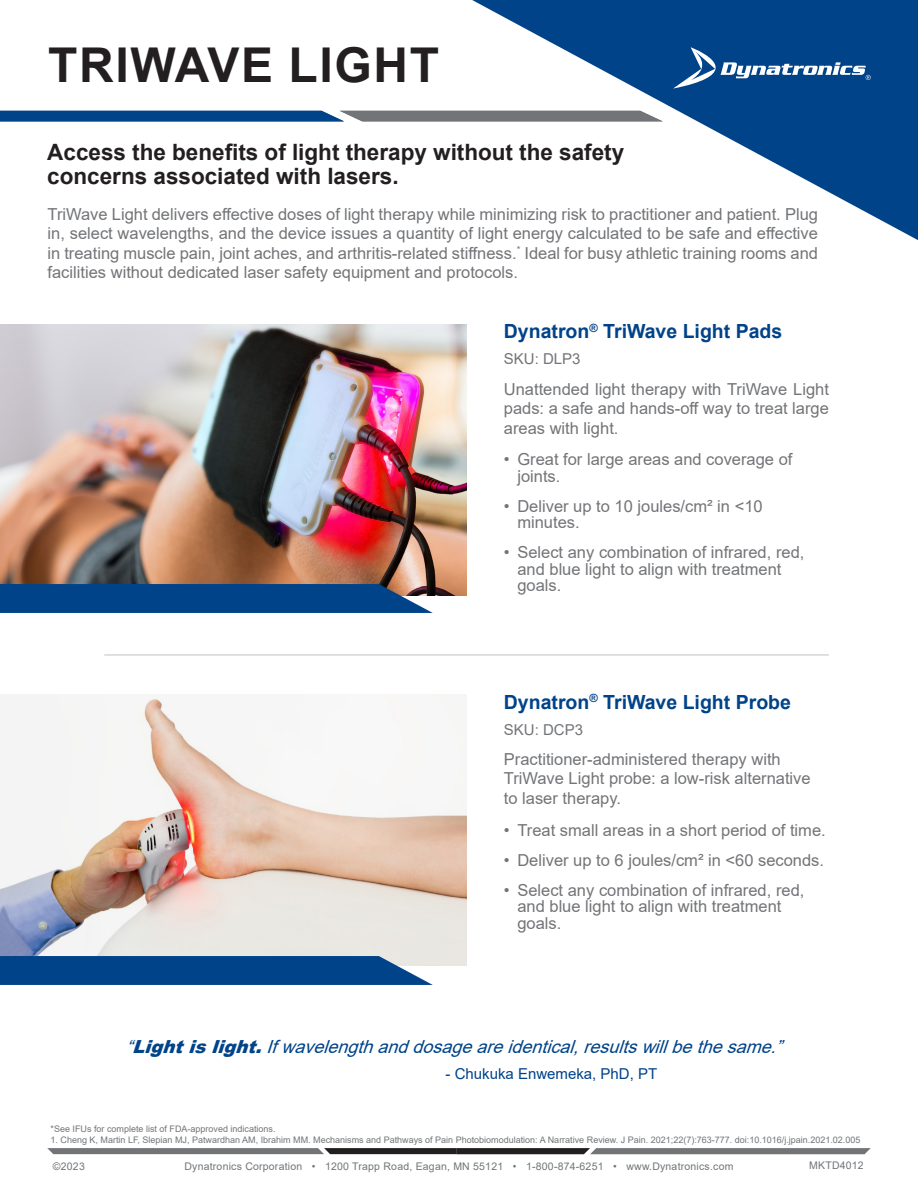
<style>
.page{position:relative;width:918px;height:1188px;background:#fff}
.page>*{position:absolute;margin:0;border:0;box-sizing:border-box;transform-origin:0 0}
.t1{font:700 48px "Arial";letter-spacing:.035em;color:#231f20}
.t2{font:700 22.5px/24px "Arial";color:#231f20}
.t3{font:700 19.5px "Arial";color:#004389}
.t4{font:italic 18px "Arial";color:#004389}
.t5{font:16.5px/19.5px "Arial";color:#727477}
.t6{font:15px "Arial";color:#004389}
.t7{font:15px "Arial";color:#727477}
.t8{font:10.5px "Arial";letter-spacing:.02em;color:#727477}
.t9{font:9px "Arial";color:#727477}
.s1{font-weight:900}
</style>
<div class="page">
<img style="left:0;top:324px;width:467px;height:272px">
<svg style="left:0;top:584px;width:433px;height:29px;background:#0b4889"></svg>
<img style="left:0;top:694px;width:467px;height:272px">
<svg style="left:0;top:956px;width:433px;height:29px;background:#0f4e8f"></svg>
<svg style="left:447px;top:0;width:471px;height:240px"></svg>
<svg style="left:673px;top:47px;width:198px;height:42px;background:#2a629c"></svg>
<svg style="left:47px;top:1148px;width:824px;height:6px;background:#5e5e61"></svg>
<svg style="left:0;top:111px;width:663px;height:10px;background:#3e6185"></svg>
<hr style="left:104px;top:654px;width:725px;height:2px;background:#727477">
<h1 class="t1" style="left:48px;top:32px;width:392px">TRIWAVE LIGHT</h1>
<p class="t2" style="left:47px;top:140px;width:579px">Access the benefits of light therapy without the safety concerns associated with lasers.</p>
<p class="t5" style="left:48px;top:204px;width:772px;text-align:justify">TriWave Light delivers effective doses of light therapy while minimizing risk to practitioner and patient. Plug in, select wavelengths, and the device issues a quantity of light energy calculated to be safe and effective in treating muscle pain, joint aches, and arthritis-related stiffness.<sup>*</sup> Ideal for busy athletic training rooms and facilities without dedicated laser safety equipment and protocols.</p>
<p class="t3" style="left:504px;top:318px;width:280px">Dynatron<sup>®</sup> TriWave Light Pads</p>
<p class="t7" style="left:504px;top:349px;width:78px">SKU: DLP3</p>
<p class="t5" style="left:504px;top:379px;width:327px;text-align:justify">Unattended light therapy with TriWave Light pads: a safe and hands-off way to treat large areas with light.</p>
<p class="t5" style="left:517px;top:451px;width:277px;line-height:16.5px;text-indent:-14px">• Great for large areas and coverage of joints.</p>
<p class="t5" style="left:517px;top:497px;width:247px;line-height:16.5px;text-indent:-14px">• Deliver up to 10 joules/cm² in &lt;10 minutes.</p>
<p class="t5" style="left:517px;top:544px;width:289px;line-height:16.5px;text-indent:-14px">• Select any combination of infrared, red, and blue light to align with treatment goals.</p>
<p class="t3" style="left:504px;top:688px;width:289px">Dynatron<sup>®</sup> TriWave Light Probe</p>
<p class="t7" style="left:504px;top:719px;width:81px">SKU: DCP3</p>
<p class="t5" style="left:504px;top:749px;width:308px">Practitioner-administered therapy with<br>TriWave Light probe: a low-risk alternative to laser therapy.</p>
<p class="t5" style="left:504px;top:820px;width:323px">• Treat small areas in a short period of time.</p>
<p class="t5" style="left:504px;top:850px;width:322px">• Deliver up to 6 joules/cm² in &lt;60 seconds.</p>
<p class="t5" style="left:517px;top:881px;width:289px;line-height:16.5px;text-indent:-14px">• Select any combination of infrared, red, and blue light to align with treatment goals.</p>
<p class="t4" style="left:126px;top:1034px;width:665px">“<span class="s1">Lightislight.</span>Ifwavelengthanddosageareidentical,resultswillbethesame.”</p>
<p class="t6" style="left:446px;top:1064px;width:213px">- Chukuka Enwemeka, PhD, PT</p>
<p class="t9" style="left:51px;top:1122px;width:227px">*See IFUs for complete list of FDA-approved indications.</p>
<p class="t9" style="left:51px;top:1133px;width:811px">1. Cheng K, Martin LF, Slepian MJ, Patwardhan AM, Ibrahim MM. Mechanisms and Pathways of Pain Photobiomodulation: A Narrative Review. J Pain. 2021;22(7):763-777. doi:10.1016/j.jpain.2021.02.005</p>
<p class="t8" style="left:53px;top:1159px;width:33px">©2023</p>
<p class="t8" style="left:184px;top:1159px;width:551px">Dynatronics Corporation • 1200 Trapp Road, Eagan, MN 55121 • 1-800-874-6251 • www.Dynatronics.com</p>
<p class="t8" style="left:809px;top:1159px;width:56px">MKTD4012</p>
</div>
